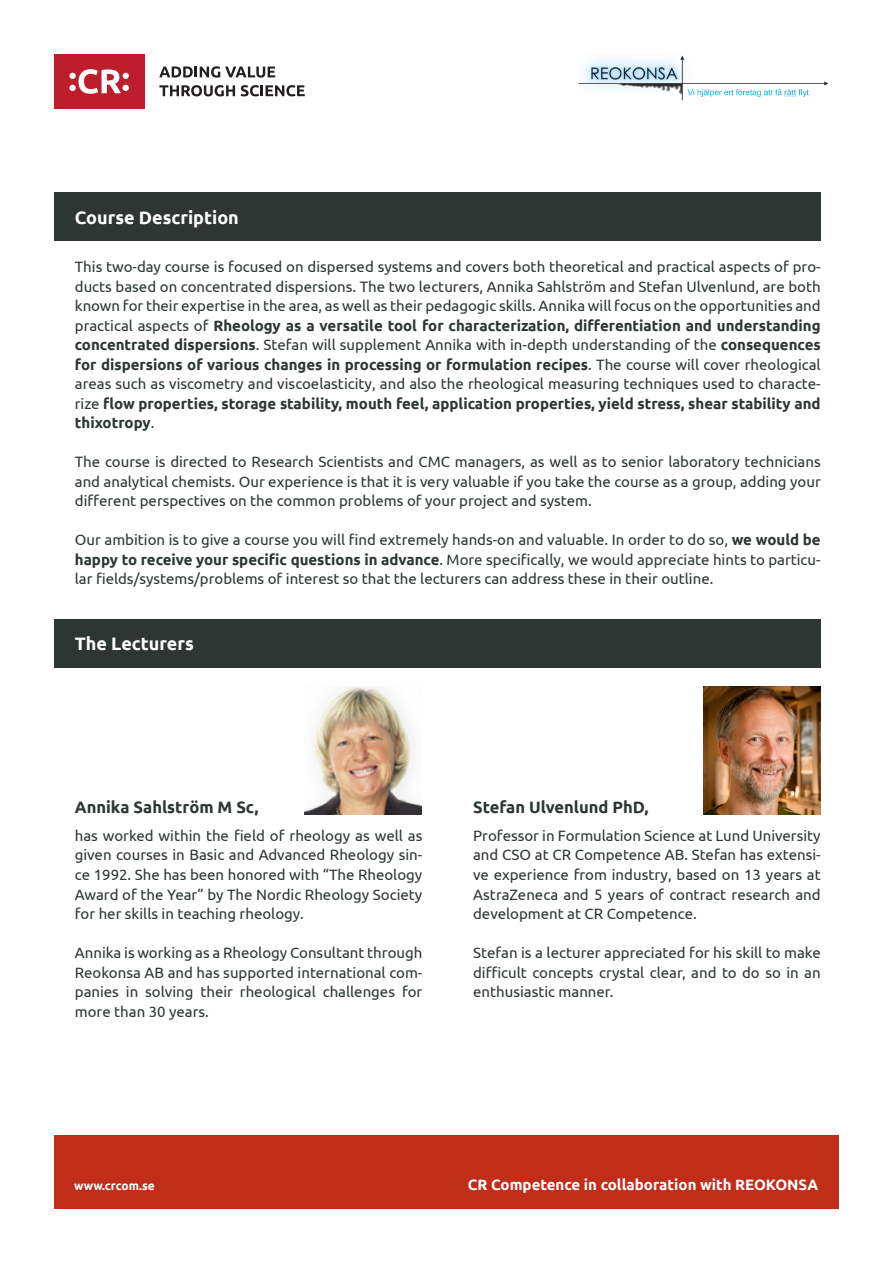
<style>
.page{position:relative;width:893px;height:1263px;background:#fff}
.page>*{position:absolute;margin:0;border:0;box-sizing:border-box;transform-origin:0 0}
.t1{font:700 18px "Ubuntu";color:#fff}
.t2{font:700 16.5px "Ubuntu";color:#2d3632}
.t3{font:15px/19.5px "Ubuntu";color:#2d3632;text-align:justify}
.t4{font:700 15px "Ubuntu";color:#fff}
.t5{font:700 12px "Ubuntu";color:#fff}
.s1{font-weight:700}
</style>
<div class="page">
<div style="left:54px;top:193px;width:767px;height:48px;background:#2d3632"></div>
<div style="left:54px;top:619px;width:767px;height:48px;background:#2d3632"></div>
<img style="left:305px;top:687px;width:117px;height:127px">
<img style="left:704px;top:687px;width:117px;height:127px">
<div style="left:54px;top:1135px;width:785px;height:74px;background:#c02d19"></div>
<svg style="left:159px;top:66px;width:116px;height:12px"></svg>
<svg style="left:159px;top:85px;width:76px;height:11px"></svg>
<svg style="left:241px;top:85px;width:64px;height:11px"></svg>
<div style="left:54px;top:54px;width:90px;height:55px;background:#be1d2c"></div>
<div style="left:69px;top:73px;width:7px;height:6px;background:#fff;border-radius:50%"></div>
<div style="left:69px;top:85px;width:7px;height:6px;background:#fff;border-radius:50%"></div>
<svg style="left:78px;top:69px;width:51px;height:25px"></svg>
<img style="left:578px;top:55px;width:251px;height:46px">
<p class="t1" style="left:75px;top:206px;width:166px">Course Description</p>
<p class="t3" style="left:75px;top:257px;width:747px">This two-day course is focused on dispersed systems and covers both theoretical and practical aspects of pro&shy;ducts based on concentrated dispersions. The two lecturers, Annika Sahlström and Stefan Ulvenlund, are both known for their expertise in the area, as well as their pedagogic skills. Annika will focus on the opportunities and practical aspects of <span class="s1">Rheology as a versatile tool for characterization, differentiation and understanding concentrated dispersions</span>. Stefan will supplement Annika with in-depth understanding of the <span class="s1">consequences for dispersions of various changes in processing or formulation recipes</span>. The course will cover rheological areas such as viscometry and viscoelasticity, and also the rheological measuring techniques used to characte&shy;rize <span class="s1">flow properties, storage stability, mouth feel, application properties, yield stress, shear stability and thixotropy</span>.</p>
<p class="t3" style="left:75px;top:452px;width:747px">The course is directed to Research Scientists and CMC managers, as well as to senior laboratory technicians and analytical chemists. Our experience is that it is very valuable if you take the course as a group, adding your different perspectives on the common problems of your project and system.</p>
<p class="t3" style="left:75px;top:530px;width:747px">Our ambition is to give a course you will find extremely hands-on and valuable. In order to do so, <span class="s1">we would be happy to receive your specific questions in advance</span>. More specifically, we would appreciate hints to particu&shy;lar fields/systems/problems of interest so that the lecturers can address these in their outline.</p>
<p class="t1" style="left:75px;top:633px;width:120px">The Lecturers</p>
<p class="t2" style="left:75px;top:797px;width:185px">Annika Sahlström M Sc,</p>
<p class="t3" style="left:75px;top:825px;width:349px">has worked within the field of rheology as well as given courses in Basic and Advanced Rheology sin&shy;ce 1992. She has been honored with “The Rheology Award of the Year” by The Nordic Rheology Society for her skills in teaching rheology.</p>
<p class="t3" style="left:75px;top:942px;width:349px">Annika is working as a Rheology Consultant through Reokonsa AB and has supported international com&shy;panies in solving their rheological challenges for more than 30 years.</p>
<p class="t2" style="left:473px;top:797px;width:177px">Stefan Ulvenlund PhD,</p>
<p class="t3" style="left:473px;top:825px;width:349px">Professor in Formulation Science at Lund University and CSO at CR Competence AB. Stefan has extensi&shy;ve experience from industry, based on 13 years at AstraZeneca and 5 years of contract research and development at CR Competence.</p>
<p class="t3" style="left:473px;top:942px;width:349px">Stefan is a lecturer appreciated for his skill to make difficult concepts crystal clear, and to do so in an enthusiastic manner.</p>
<p class="t5" style="left:74px;top:1178px;width:82px">www.crcom.se</p>
<p class="t4" style="left:468px;top:1175px;width:352px">CR Competence in collaboration with REOKONSA</p>
</div>
